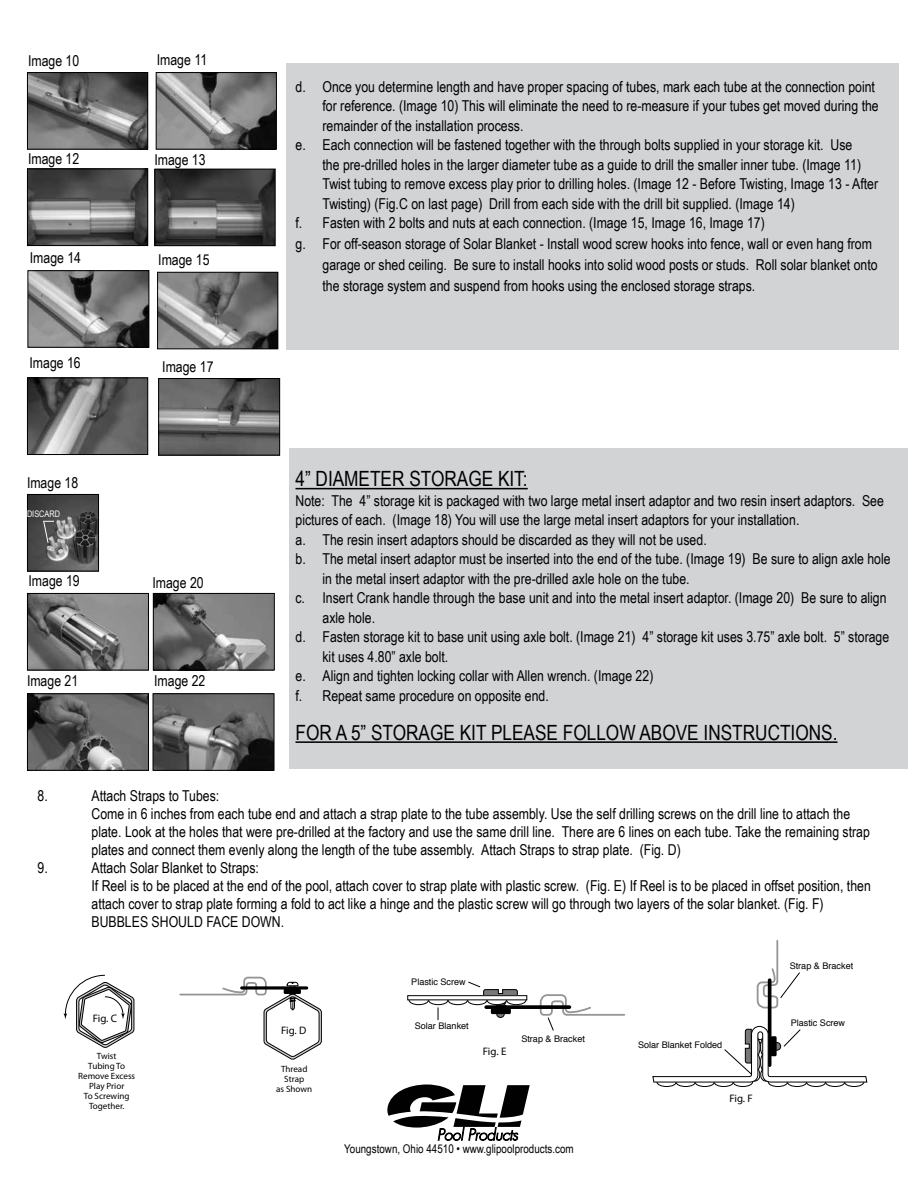
<style>
.page{position:relative;width:918px;height:1188px;background:#fff}
.page>*{position:absolute;margin:0;border:0;box-sizing:border-box;transform-origin:0 0}
.t1{font:21px "Arial Narrow";color:#000}
.t2{font:15px/18px "Arial Narrow";color:#000}
.t3{font:12px "Arial Narrow";color:#000}
.t4{font:500 condensed 10.95px "Helvetica Neue";letter-spacing:-.015em;color:#000}
.t5{font:9.15px "Helvetica";color:#000}
.t6{font:500 condensed 9.15px/10.1px "Helvetica Neue";color:#000;text-align:center}
.t7{font:9px "Arial Narrow";color:#fff}
</style>
<div class="page">
<div style="left:290px;top:448px;width:618px;height:322px;background:#d1d3d4"></div>
<div style="left:286px;top:63px;width:613px;height:286px;background:#d1d3d4"></div>
<hr style="left:296px;top:488px;width:232px;height:1px;background:#000">
<hr style="left:296px;top:741px;width:542px;height:2px;background:#000">
<img style="left:29px;top:496px;width:68px;height:74px">
<div style="left:27px;top:494px;width:72px;height:78px;border:1px solid #000"></div>
<img style="left:29px;top:595px;width:118px;height:74px">
<div style="left:27px;top:593px;width:122px;height:78px;border:1px solid #000"></div>
<img style="left:155px;top:595px;width:118px;height:74px">
<div style="left:153px;top:593px;width:122px;height:78px;border:1px solid #000"></div>
<img style="left:29px;top:695px;width:118px;height:74px">
<div style="left:27px;top:693px;width:122px;height:78px;border:1px solid #000"></div>
<img style="left:155px;top:695px;width:118px;height:74px">
<div style="left:153px;top:693px;width:122px;height:78px;border:1px solid #000"></div>
<svg style="left:387px;top:1084px;width:143px;height:57px"></svg>
<svg style="left:64px;top:974px;width:71px;height:74px"></svg>
<svg style="left:179px;top:976px;width:143px;height:84px"></svg>
<svg style="left:240px;top:986px;width:68px;height:4px"></svg>
<div style="left:284px;top:989px;width:17px;height:5px;background:#000"></div>
<svg style="left:484px;top:1005px;width:87px;height:4px"></svg>
<svg style="left:409px;top:996px;width:19px;height:9px"></svg>
<div style="left:409px;top:995px;width:20px;height:10px;border:1px solid #000;border-radius:50%"></div>
<svg style="left:429px;top:996px;width:19px;height:9px"></svg>
<div style="left:428px;top:995px;width:20px;height:10px;border:1px solid #000;border-radius:50%"></div>
<svg style="left:448px;top:996px;width:19px;height:9px"></svg>
<div style="left:448px;top:995px;width:20px;height:10px;border:1px solid #000;border-radius:50%"></div>
<div style="left:467px;top:995px;width:20px;height:10px;border:1px solid #000;border-radius:50%"></div>
<div style="left:506px;top:995px;width:20px;height:10px;border:1px solid #000;border-radius:50%"></div>
<hr style="left:408px;top:996px;width:119px;height:4px;background:#fff">
<div style="left:407px;top:995px;width:120px;height:5px;border:1px solid #000"></div>
<svg style="left:438px;top:1007px;width:1px;height:13px"></svg>
<svg style="left:468px;top:981px;width:50px;height:37px"></svg>
<svg style="left:539px;top:994px;width:86px;height:37px"></svg>
<div style="left:656px;top:1077px;width:21px;height:10px;border:1px solid #000;border-radius:50%"></div>
<div style="left:676px;top:1077px;width:20px;height:10px;border:1px solid #000;border-radius:50%"></div>
<div style="left:695px;top:1077px;width:20px;height:10px;border:1px solid #000;border-radius:50%"></div>
<div style="left:714px;top:1077px;width:20px;height:10px;border:1px solid #000;border-radius:50%"></div>
<div style="left:733px;top:1077px;width:20px;height:10px;border:1px solid #000;border-radius:50%"></div>
<div style="left:768px;top:1077px;width:20px;height:10px;border:1px solid #000;border-radius:50%"></div>
<div style="left:787px;top:1077px;width:20px;height:10px;border:1px solid #000;border-radius:50%"></div>
<div style="left:806px;top:1077px;width:20px;height:10px;border:1px solid #000;border-radius:50%"></div>
<div style="left:825px;top:1077px;width:20px;height:10px;border:1px solid #000;border-radius:50%"></div>
<div style="left:844px;top:1077px;width:20px;height:10px;border:1px solid #000;border-radius:50%"></div>
<svg style="left:756px;top:940px;width:44px;height:69px"></svg>
<hr style="left:768px;top:978px;width:3px;height:89px;background:#000;border-radius:2px">
<svg style="left:652px;top:1026px;width:216px;height:58px"></svg>
<svg style="left:43px;top:520px;width:11px;height:24px"></svg>
<img style="left:29px;top:74px;width:117px;height:74px">
<div style="left:27px;top:72px;width:121px;height:78px;border:1px solid #000"></div>
<img style="left:158px;top:74px;width:117px;height:74px">
<div style="left:156px;top:72px;width:121px;height:78px;border:1px solid #000"></div>
<img style="left:29px;top:170px;width:117px;height:74px">
<div style="left:27px;top:168px;width:121px;height:78px;border:1px solid #000"></div>
<img style="left:156px;top:171px;width:118px;height:73px">
<div style="left:154px;top:169px;width:122px;height:77px;border:1px solid #000"></div>
<img style="left:29px;top:272px;width:118px;height:74px">
<div style="left:27px;top:270px;width:122px;height:78px;border:1px solid #000"></div>
<img style="left:159px;top:274px;width:117px;height:73px">
<div style="left:157px;top:272px;width:121px;height:77px;border:1px solid #000"></div>
<img style="left:29px;top:379px;width:117px;height:74px">
<div style="left:27px;top:377px;width:121px;height:78px;border:1px solid #000"></div>
<img style="left:160px;top:380px;width:118px;height:74px">
<div style="left:158px;top:378px;width:122px;height:78px;border:1px solid #000"></div>
<p class="t2" style="left:28px;top:51px;width:53px">Image 10</p>
<p class="t2" style="left:157px;top:50px;width:52px">Image 11</p>
<p class="t2" style="left:28px;top:149px;width:53px">Image 12</p>
<p class="t2" style="left:154px;top:150px;width:53px">Image 13</p>
<p class="t2" style="left:30px;top:248px;width:53px">Image 14</p>
<p class="t2" style="left:158px;top:250px;width:53px">Image 15</p>
<p class="t2" style="left:30px;top:353px;width:53px">Image 16</p>
<p class="t2" style="left:162px;top:357px;width:53px">Image 17</p>
<p class="t2" style="left:27px;top:473px;width:53px">Image 18</p>
<p class="t7" style="left:27px;top:508px;width:35px">DISCARD</p>
<p class="t2" style="left:28px;top:571px;width:53px">Image 19</p>
<p class="t2" style="left:152px;top:573px;width:53px">Image 20</p>
<p class="t2" style="left:27px;top:671px;width:53px">Image 21</p>
<p class="t2" style="left:154px;top:671px;width:53px">Image 22</p>
<p class="t2" style="left:296px;top:77px;width:581px">d. Once you determine length and have proper spacing of tubes, mark each tube at the connection point</p>
<p class="t2" style="left:322px;top:97px;width:558px">for reference. (Image 10) This will eliminate the need to re-measure if your tubes get moved during the</p>
<p class="t2" style="left:322px;top:116px;width:202px">remainder of the installation process.</p>
<p class="t2" style="left:296px;top:136px;width:558px">e. Each connection will be fastened together with the through bolts supplied in your storage kit. Use</p>
<p class="t2" style="left:322px;top:155px;width:540px">the pre-drilled holes in the larger diameter tube as a guide to drill the smaller inner tube. (Image 11)</p>
<p class="t2" style="left:322px;top:175px;width:557px">Twist tubing to remove excess play prior to drilling holes. (Image 12 - Before Twisting, Image 13 - After</p>
<p class="t2" style="left:322px;top:194px;width:474px">Twisting) (Fig.C on last page) Drill from each side with the drill bit supplied. (Image 14)</p>
<p class="t2" style="left:296px;top:214px;width:471px">f. Fasten with 2 bolts and nuts at each connection. (Image 15, Image 16, Image 17)</p>
<p class="t2" style="left:322px;top:233px;width:557px;line-height:21px;text-indent:-27px">g. For off-season storage of Solar Blanket - Install wood screw hooks into fence, wall or even hang from garage or shed ceiling. Be sure to install hooks into solid wood posts or studs. Roll solar blanket onto the storage system and suspend from hooks using the enclosed storage straps.</p>
<h1 class="t1" style="left:296px;top:464px;width:234px">4” DIAMETER STORAGE KIT:</h1>
<p class="t2" style="left:296px;top:491px;width:590px">Note: The 4” storage kit is packaged with two large metal insert adaptor and two resin insert adaptors. See</p>
<p class="t2" style="left:296px;top:511px;width:505px">pictures of each. (Image 18) You will use the large metal insert adaptors for your installation.</p>
<p class="t2" style="left:296px;top:530px;width:413px">a. The resin insert adaptors should be discarded as they will not be used.</p>
<p class="t2" style="left:296px;top:550px;width:597px">b. The metal insert adaptor must be inserted into the end of the tube. (Image 19) Be sure to align axle hole</p>
<p class="t2" style="left:322px;top:569px;width:369px">in the metal insert adaptor with the pre-drilled axle hole on the tube.</p>
<p class="t2" style="left:296px;top:589px;width:593px">c. Insert Crank handle through the base unit and into the metal insert adaptor. (Image 20) Be sure to align</p>
<p class="t2" style="left:322px;top:608px;width:54px">axle hole.</p>
<p class="t2" style="left:296px;top:628px;width:595px">d. Fasten storage kit to base unit using axle bolt. (Image 21) 4” storage kit uses 3.75” axle bolt. 5” storage</p>
<p class="t2" style="left:322px;top:647px;width:127px">kit uses 4.80” axle bolt.</p>
<p class="t2" style="left:296px;top:667px;width:359px">e. Align and tighten locking collar with Allen wrench. (Image 22)</p>
<p class="t2" style="left:296px;top:686px;width:255px">f. Repeat same procedure on opposite end.</p>
<h1 class="t1" style="left:296px;top:717px;width:544px">FOR A 5” STORAGE KIT PLEASE FOLLOW ABOVE INSTRUCTIONS.</h1>
<p class="t2" style="left:38px;top:787px;width:12px">8.</p>
<p class="t2" style="left:92px;top:787px;width:780px">Attach Straps to Tubes:<br>Come in 6 inches from each tube end and attach a strap plate to the tube assembly. Use the self drilling screws on the drill line to attach the plate. Look at the holes that were pre-drilled at the factory and use the same drill line. There are 6 lines on each tube. Take the remaining strap plates and connect them evenly along the length of the tube assembly. Attach Straps to strap plate. (Fig. D)</p>
<p class="t2" style="left:38px;top:859px;width:12px">9.</p>
<p class="t2" style="left:91px;top:859px;width:781px">Attach Solar Blanket to Straps:<br>If Reel is to be placed at the end of the pool, attach cover to strap plate with plastic screw. (Fig. E) If Reel is to be placed in offset position, then attach cover to strap plate forming a fold to act like a hinge and the plastic screw will go through two layers of the solar blanket. (Fig. F)<br>BUBBLES SHOULD FACE DOWN.</p>
<p class="t4" style="left:93px;top:1011px;width:26px">Fig. C</p>
<p class="t6" style="left:78px;top:1051px;width:58px">Twist<br>Tubing To<br>Remove Excess<br>Play Prior<br>To Screwing<br>Together.</p>
<p class="t4" style="left:281px;top:1024px;width:27px">Fig. D</p>
<p class="t6" style="left:276px;top:1064px;width:38px">Thread<br>Strap<br>as Shown</p>
<p class="t5" style="left:411px;top:974px;width:56px">Plastic Screw</p>
<p class="t5" style="left:415px;top:1018px;width:55px">Solar Blanket</p>
<p class="t4" style="left:483px;top:1044px;width:25px">Fig. E</p>
<p class="t5" style="left:521px;top:1031px;width:65px">Strap &amp; Bracket</p>
<p class="t3" style="left:344px;top:1140px;width:231px">Youngstown, Ohio 44510 • www.glipoolproducts.com</p>
<p class="t5" style="left:638px;top:1037px;width:86px">Solar Blanket Folded</p>
<p class="t4" style="left:729px;top:1092px;width:25px">Fig. F</p>
<p class="t5" style="left:790px;top:958px;width:65px">Strap &amp; Bracket</p>
<p class="t5" style="left:791px;top:1015px;width:56px">Plastic Screw</p>
</div>
